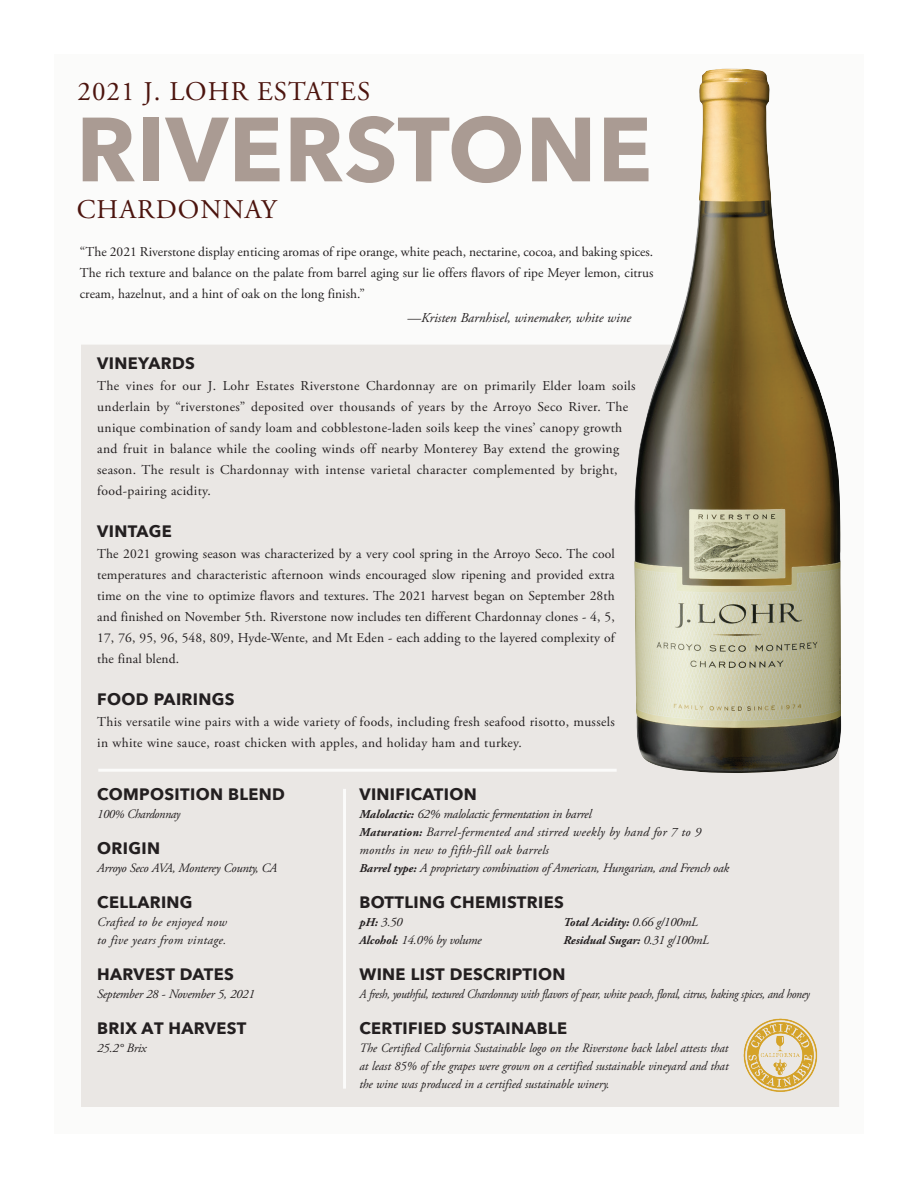
<style>
.page{position:relative;width:918px;height:1188px;background:#fff}
.page>*{position:absolute;margin:0;border:0;box-sizing:border-box;transform-origin:0 0}
.t1{font:700 90px "Avenir Next";letter-spacing:.01em;color:#aa9b93}
.t2{font:27px "Adobe Garamond Pro";letter-spacing:.04em;color:#4c140e}
.t3{font:700 16.5px "Avenir Next";letter-spacing:.02em;color:#231f20}
.t4{font:13.5px/21px "Adobe Garamond Pro";letter-spacing:.025em;color:#231f20;text-align:justify}
.t5{font:italic 13.5px "Adobe Garamond Pro";color:#231f20}
.t6{font:italic 12.75px "Adobe Garamond Pro";letter-spacing:-.02em;color:#231f20}
.t7{font:italic 12.75px/18px "Adobe Garamond Pro";letter-spacing:-.02em;color:#231f20;text-align:justify;scale:.95 1}
.t8{font:italic 12.75px/18px "Adobe Garamond Pro";letter-spacing:.025em;color:#231f20}
.t9{font:italic 12.75px "Adobe Garamond Pro";letter-spacing:-.02em;color:#231f20;scale:.92 1}
.t10{font:italic 12.75px "Adobe Garamond Pro";letter-spacing:-.02em;color:#231f20;scale:.96 1}
.t11{font:italic 700 12px "Adobe Garamond Pro";color:#231f20}
.s1{font-size:12px}
.s2{font-weight:700;font-size:12px}
.s3{font-weight:400;font-size:12.75px}
</style>
<div class="page">
<div style="left:54px;top:54px;width:810px;height:1080px;background:#fbfbfa"></div>
<div style="left:81px;top:345px;width:758px;height:762px;background:#eae7e4"></div>
<hr style="left:343px;top:789px;width:3px;height:300px;background:#fbfbfa">
<hr style="left:98px;top:769px;width:519px;height:3px;background:#fbfbfa">
<img style="left:634px;top:69px;width:207px;height:704px">
<img style="left:742px;top:1017px;width:78px;height:77px">
<p class="t2" style="left:77px;top:75px;width:294px">2021 J. LOHR ESTATES</p>
<p class="t1" style="left:76px;top:72px;width:577px">RIVERSTONE</p>
<p class="t2" style="left:77px;top:194px;width:201px">CHARDONNAY</p>
<p class="t4" style="left:80px;top:242px;width:575px">“The 2021 Riverstone display enticing aromas of ripe orange, white peach, nectarine, cocoa, and baking spices.<br>The rich texture and balance on the palate from barrel aging sur lie offers flavors of ripe Meyer lemon, citrus cream, hazelnut, and a hint of oak on the long finish.”</p>
<p class="t5" style="left:408px;top:310px;width:225px">—Kristen Barnhisel, winemaker, white wine</p>
<p class="t3" style="left:97px;top:349px;width:99px">VINEYARDS</p>
<p class="t4" style="left:97px;top:376px;width:540px;text-align:left">The vines for our J. Lohr Estates Riverstone Chardonnay are on primarily Elder loam soils underlain by “riverstones” deposited over thousands of years by the Arroyo Seco River. The unique combination of sandy loam and cobblestone-laden soils keep the vines’ canopy growth and fruit in balance while the cooling winds off nearby Monterey Bay extend the growing season. The result is Chardonnay with intense varietal character complemented by bright, food-pairing acidity.</p>
<p class="t3" style="left:97px;top:517px;width:76px">VINTAGE</p>
<p class="t4" style="left:97px;top:544px;width:519px">The 2021 growing season was characterized by a very cool spring in the Arroyo Seco. The cool temperatures and characteristic afternoon winds encouraged slow ripening and provided extra time on the vine to optimize flavors and textures. The 2021 harvest began on September 28th and finished on November 5th. Riverstone now includes ten different Chardonnay clones - 4, 5, 17, 76, 95, 96, 548, 809, Hyde-Wente, and Mt Eden - each adding to the layered complexity of the final blend.</p>
<p class="t3" style="left:97px;top:685px;width:139px">FOOD PAIRINGS</p>
<p class="t4" style="left:97px;top:712px;width:519px">This versatile wine pairs with a wide variety of foods, including fresh seafood risotto, mussels in white wine sauce, roast chicken with apples, and holiday ham and turkey.</p>
<p class="t3" style="left:97px;top:780px;width:189px">COMPOSITION BLEND</p>
<p class="t10" style="left:97px;top:807px;width:88px">100<span class="s1">%</span> Chardonnay</p>
<p class="t3" style="left:97px;top:834px;width:64px">ORIGIN</p>
<p class="t6" style="left:97px;top:861px;width:181px">Arroyo Seco AVA, Monterey County, CA</p>
<p class="t3" style="left:97px;top:888px;width:97px">CELLARING</p>
<p class="t8" style="left:97px;top:914px;width:131px">Crafted to be enjoyed now to five years from vintage.</p>
<p class="t3" style="left:97px;top:960px;width:138px">HARVEST DATES</p>
<p class="t6" style="left:97px;top:987px;width:159px">September 28 - November 5, 2021</p>
<p class="t3" style="left:97px;top:1014px;width:151px">BRIX AT HARVEST</p>
<p class="t6" style="left:97px;top:1041px;width:51px">25.2° Brix</p>
<p class="t3" style="left:359px;top:780px;width:119px">VINIFICATION</p>
<p class="t6" style="left:359px;top:807px;width:234px"><span class="s2">Malolactic:</span> 62% malolactic fermentation in barrel</p>
<p class="t8" style="left:359px;top:824px;width:343px"><span class="s2">Maturation:</span> Barrel-fermented and stirred weekly by hand for 7 to 9 months in new to fifth-fill oak barrels</p>
<p class="t6" style="left:359px;top:861px;width:371px"><span class="s2">Barrel type:</span> A proprietary combination of American, Hungarian, and French oak</p>
<p class="t3" style="left:359px;top:888px;width:206px">BOTTLING CHEMISTRIES</p>
<p class="t6" style="left:359px;top:915px;width:45px"><span class="s2">pH:</span> 3.50</p>
<p class="t11" style="left:563px;top:916px;width:136px">Total Acidity: <span class="s3">0.66 g/100mL</span></p>
<p class="t6" style="left:359px;top:933px;width:124px"><span class="s2">Alcohol:</span> 14.0% by volume</p>
<p class="t11" style="left:563px;top:934px;width:147px">Residual Sugar: <span class="s3">0.31 g/100mL</span></p>
<p class="t3" style="left:359px;top:960px;width:208px">WINE LIST DESCRIPTION</p>
<p class="t9" style="left:359px;top:987px;width:491px">A fresh, youthful, textured Chardonnay with flavors of pear, white peach, floral, citrus, baking spices, and honey</p>
<p class="t3" style="left:359px;top:1014px;width:209px">CERTIFIED SUSTAINABLE</p>
<p class="t7" style="left:359px;top:1040px;width:390px">The Certified California Sustainable logo on the Riverstone back label attests that at least 85% of the grapes were grown on a certified sustainable vineyard and that the wine was produced in a certified sustainable winery.</p>
</div>
